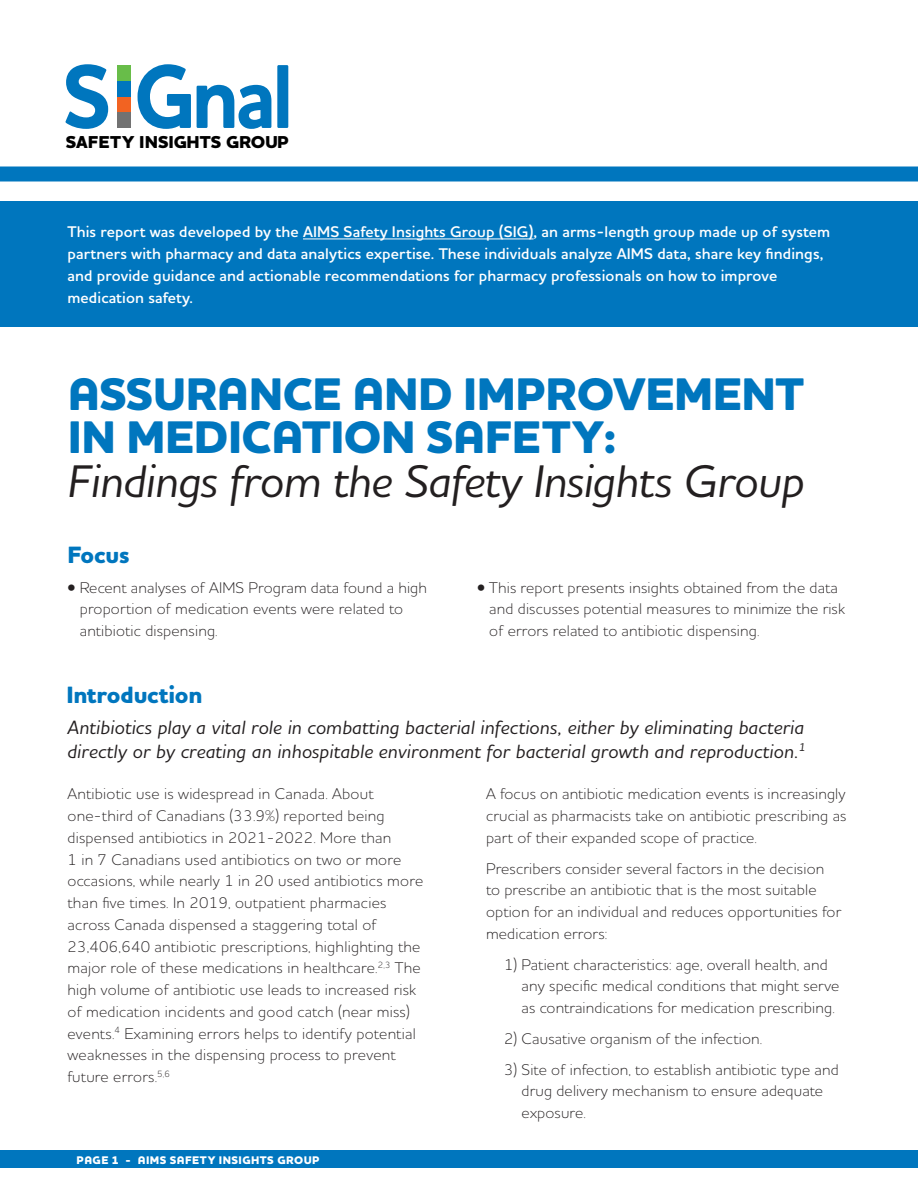
<style>
.page{position:relative;width:918px;height:1188px;background:#fff}
.page>*{position:absolute;margin:0;border:0;box-sizing:border-box;transform-origin:0 0}
.t1{font:700 92.25px "Houschka Pro";color:#0076be;scale:.9 1}
.Secction_Head_-_22_2{font:800 46.5px/43.5px "Houschka Pro";letter-spacing:-.01em;color:#0076be}
.SubHead_-_16_18_Blue{font:800 24px "Houschka Pro";letter-spacing:-.01em;color:#0076be}
.Intro_Text{font:italic 500 19.5px/24px "Houschka Pro";letter-spacing:.01em;color:#231f20}
.t2{font:800 17.55px "Houschka Pro";color:#000}
.Body_text{font:300 15.75px/21.8px "Houschka Pro";letter-spacing:.01em;color:#231f20}
.Body_text-2{font:600 15.75px/21.8px "Houschka Pro";letter-spacing:.005em;color:#fff}
.t3{font:800 11.25px "Houschka Pro";letter-spacing:.035em;color:#fff}
.s1{font-weight:500;font-style:italic;color:#231f20}
</style>
<div class="page">
<div style="left:0;top:1150px;width:918px;height:18px;background:#0076be"></div>
<div style="left:0;top:201px;width:918px;height:126px;background:#0076be"></div>
<hr style="left:303px;top:239px;width:231px;height:1px;background:#fff">
<div style="left:117px;top:112px;width:14px;height:16px;background:#727272"></div>
<div style="left:117px;top:96px;width:14px;height:16px;background:#f26322"></div>
<div style="left:117px;top:81px;width:14px;height:15px;background:#0076be"></div>
<div style="left:117px;top:65px;width:14px;height:16px;background:#68bd49"></div>
<div style="left:0;top:166px;width:918px;height:16px;background:#0076be"></div>
<p class="t1" style="left:63px;top:37px;width:258px">S Gnal</p>
<p class="t2" style="left:66px;top:131px;width:225px">SAFETY INSIGHTS GROUP</p>
<p class="Body_text-2" style="left:68px;top:221px;width:764px">This report was developed by the AIMS Safety Insights Group (SIG), an arms-length group made up of system partners with pharmacy and data analytics expertise. These individuals analyze AIMS data, share key findings, and provide guidance and actionable recommendations for pharmacy professionals on how to improve medication safety.</p>
<p class="Secction_Head_-_22_2" style="left:68px;top:374px;width:738px">ASSURANCE AND IMPROVEMENT<br>IN MEDICATION SAFETY:<br><span class="s1">Findings from the Safety Insights Group</span></p>
<p class="SubHead_-_16_18_Blue" style="left:68px;top:539px;width:64px">Focus</p>
<p class="Body_text" style="left:80px;top:576px;width:349px;text-indent:-12px">• Recent analyses of AIMS Program data found a high proportion of medication events were related to antibiotic dispensing.</p>
<p class="Body_text" style="left:489px;top:576px;width:357px;text-indent:-12px">• This report presents insights obtained from the data and discusses potential measures to minimize the risk of errors related to antibiotic dispensing.</p>
<p class="SubHead_-_16_18_Blue" style="left:66px;top:679px;width:138px">Introduction</p>
<p class="Intro_Text" style="left:68px;top:715px;width:740px">Antibiotics play a vital role in combatting bacterial infections, either by eliminating bacteria directly or by creating an inhospitable environment for bacterial growth and reproduction.<sup>1</sup></p>
<p class="Body_text" style="left:68px;top:783px;width:357px">Antibiotic use is widespread in Canada. About one-third of Canadians (33.9%) reported being dispensed antibiotics in 2021-2022. More than<br>1 in 7 Canadians used antibiotics on two or more occasions, while nearly 1 in 20 used antibiotics more than five times. In 2019, outpatient pharmacies across Canada dispensed a staggering total of 23,406,640 antibiotic prescriptions, highlighting the major role of these medications in healthcare.<sup>2,3</sup> The high volume of antibiotic use leads to increased risk of medication incidents and good catch (near miss) events.<sup>4</sup> Examining errors helps to identify potential weaknesses in the dispensing process to prevent future errors.<sup>5,6</sup></p>
<p class="Body_text" style="left:486px;top:783px;width:362px;text-align:justify">A focus on antibiotic medication events is increasingly crucial as pharmacists take on antibiotic prescribing as part of their expanded scope of practice.</p>
<p class="Body_text" style="left:486px;top:857px;width:357px">Prescribers consider several factors in the decision to prescribe an antibiotic that is the most suitable option for an individual and reduces opportunities for medication errors:</p>
<p class="Body_text" style="left:522px;top:953px;width:319px;text-indent:-18px">1) Patient characteristics: age, overall health, and any specific medical conditions that might serve as contraindications for medication prescribing.</p>
<p class="Body_text" style="left:504px;top:1027px;width:260px">2) Causative organism of the infection.</p>
<p class="Body_text" style="left:522px;top:1058px;width:319px;text-indent:-18px">3) Site of infection, to establish antibiotic type and drug delivery mechanism to ensure adequate exposure.</p>
<p class="t3" style="left:77px;top:1153px;width:245px">PAGE 1 - AIMS SAFETY INSIGHTS GROUP</p>
</div>
